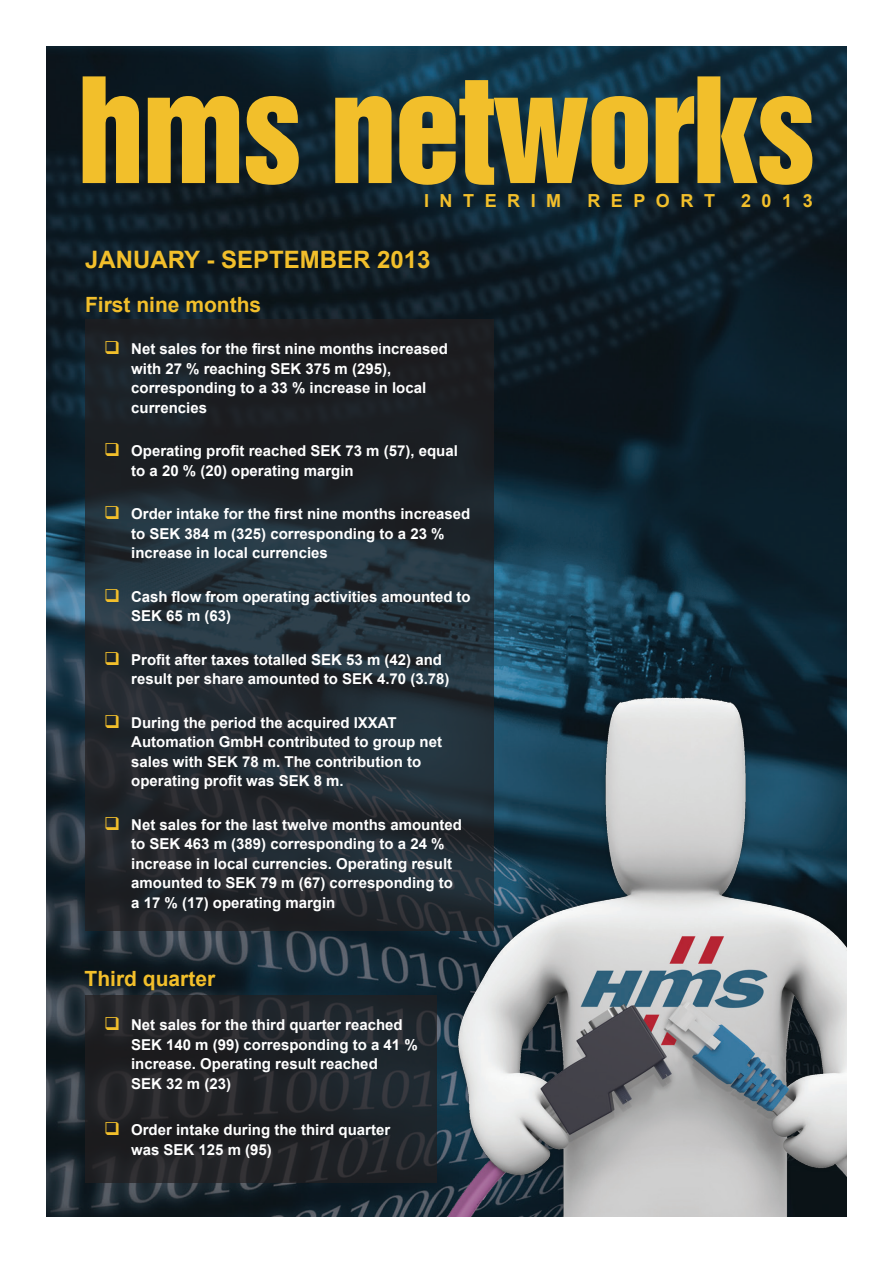
<style>
.page{position:relative;width:893px;height:1263px;background:#fff}
.page>*{position:absolute;margin:0;border:0;box-sizing:border-box;transform-origin:0 0}
.t1{font:133.5px "Helvetica Inserat LT";letter-spacing:-.02em;color:#f2bf2b}
.t2{font:700 24px "Arial";color:#f2bf2b}
.t3{font:700 21px "Arial";color:#f2bf2b}
.t4{font:700 18px "Arial";letter-spacing:.585em;color:#f2bf2b}
.t5{font:700 15px/19.5px "Arial";color:#fff}
.s1{color:#f2bf2b}
</style>
<div class="page">
<img style="left:47px;top:47px;width:799px;height:1169px">
<svg style="left:85px;top:319px;width:408px;height:611px;background:#1f252a"></svg>
<svg style="left:85px;top:995px;width:144px;height:187px;background:#222225"></svg>
<img style="left:229px;top:551px;width:617px;height:665px">
<svg style="left:120px;top:1030px;width:18px;height:1px"></svg>
<p class="t1" style="left:77px;top:51px;width:740px">hms networks</p>
<p class="t4" style="left:424px;top:188px;width:139px">INTERIM</p>
<p class="t4" style="left:587px;top:188px;width:129px">REPORT</p>
<p class="t4" style="left:741px;top:188px;width:73px">2013</p>
<p class="t2" style="left:85px;top:244px;width:347px">JANUARY - SEPTEMBER 2013</p>
<p class="t3" style="left:85px;top:290px;width:178px">First nine months</p>
<p class="t5" style="left:131px;top:340px;width:318px;text-indent:-27px"><span class="s1">❑</span> Net sales for the first nine months increased with 27 % reaching SEK 375 m (295),</p>
<p class="t5" style="left:131px;top:379px;width:297px">corresponding to a 33 % increase in local</p>
<p class="t5" style="left:131px;top:398px;width:77px">currencies</p>
<p class="t5" style="left:131px;top:442px;width:328px;text-indent:-27px"><span class="s1">❑</span> Operating profit reached SEK 73 m (57), equal to a 20 % (20) operating margin</p>
<p class="t5" style="left:131px;top:505px;width:341px;text-indent:-27px"><span class="s1">❑</span> Order intake for the first nine months increased to SEK 384 m (325) corresponding to a 23 % increase in local currencies</p>
<p class="t5" style="left:131px;top:587px;width:341px;text-indent:-27px"><span class="s1">❑</span> Cash flow from operating activities amounted to<br>SEK 65 m (63)</p>
<p class="t5" style="left:131px;top:650px;width:320px;text-indent:-27px"><span class="s1">❑</span> Profit after taxes totalled SEK 53 m (42) and result per share amounted to SEK 4.70 (3.78)</p>
<p class="t5" style="left:104px;top:713px;width:294px"><span class="s1">❑</span> During the period the acquired IXXAT</p>
<p class="t5" style="left:131px;top:733px;width:312px">Automation GmbH contributed to group net sales with SEK 78 m. The contribution to</p>
<p class="t5" style="left:131px;top:772px;width:214px">operating profit was SEK 8 m.</p>
<p class="t5" style="left:131px;top:815px;width:332px;text-indent:-27px"><span class="s1">❑</span> Net sales for the last twelve months amounted to SEK 463 m (389) corresponding to a 24 % increase in local currencies. Operating result amounted to SEK 79 m (67) corresponding to</p>
<p class="t5" style="left:131px;top:893px;width:206px">a 17 % (17) operating margin</p>
<p class="t3" style="left:85px;top:964px;width:132px">Third quarter</p>
<p class="t5" style="left:131px;top:1016px;width:288px;text-indent:-27px"><span class="s1">❑</span> Net sales for the third quarter reached<br>SEK 140 m (99) corresponding to a 41 % increase. Operating result reached</p>
<p class="t5" style="left:131px;top:1074px;width:102px">SEK 32 m (23)</p>
<p class="t5" style="left:131px;top:1121px;width:261px;text-indent:-27px"><span class="s1">❑</span> Order intake during the third quarter was SEK 125 m (95)</p>
</div>
